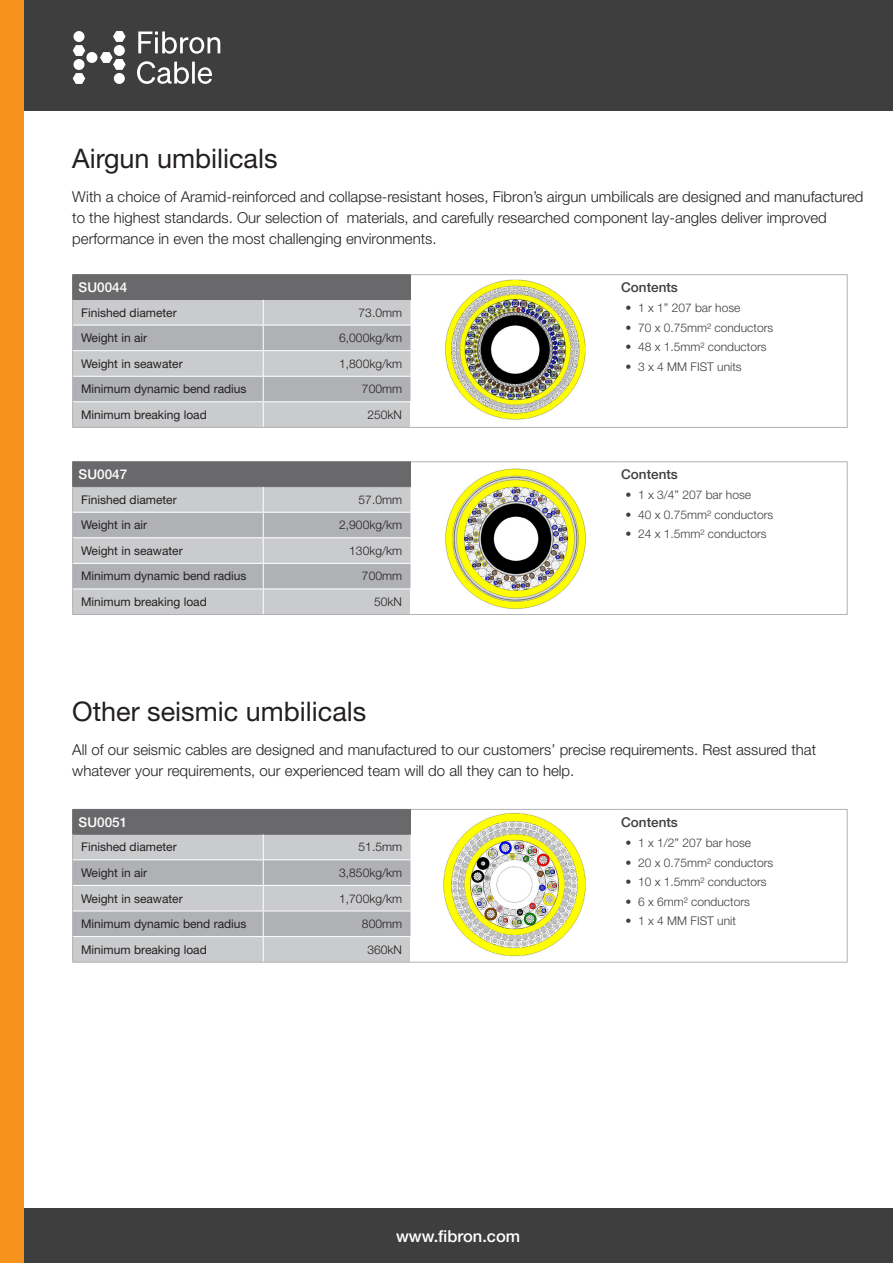
<style>
.page{position:relative;width:893px;height:1263px;background:#fff}
.page>*{position:absolute;margin:0;border:0;box-sizing:border-box;transform-origin:0 0}
.t1{font:27px "Helvetica Neue LT Pro";color:#231f20}
.t2{font:500 16.5px "Helvetica Neue LT Pro";color:#fff}
.t3{font:300 15px/21px "Helvetica Neue LT Pro";color:#231f20}
.Body_Copy{font:500 13.5px "Helvetica Neue LT Pro";color:#3e3e3f}
.Body_Copy-2{font:500 13.5px "Helvetica Neue LT Pro";color:#fff}
.t4{font:12px "Helvetica Neue LT Pro";color:#231f20}
.Body_Copy-3{font:300 12px "Helvetica Neue LT Pro";color:#3e3e3f}
.t5{font:300 12px "Helvetica Neue LT Pro";color:#231f20}
</style>
<div class="page">
<div style="left:12px;top:0;width:881px;height:111px;background:#3e3e3f"></div>
<div style="left:23px;top:1209px;width:870px;height:54px;background:#3e3e3f"></div>
<div style="left:0;top:0;width:23px;height:1263px;background:#f7931d"></div>
<svg style="left:411px;top:275px;width:436px;height:152px"></svg>
<hr style="left:411px;top:274px;width:210px;height:1px;background:#b0b1b5">
<hr style="left:621px;top:274px;width:227px;height:1px;background:#b0b1b5">
<hr style="left:621px;top:299px;width:226px;height:1px;background:#fff">
<hr style="left:72px;top:274px;width:191px;height:1px;background:#69696c">
<hr style="left:263px;top:274px;width:148px;height:1px;background:#69696c">
<svg style="left:847px;top:275px;width:1px;height:152px"></svg>
<hr style="left:410px;top:427px;width:211px;height:1px;background:#b0b1b5">
<hr style="left:621px;top:427px;width:227px;height:1px;background:#b0b1b5">
<svg style="left:72px;top:275px;width:339px;height:152px;background:#b3b3b6"></svg>
<hr style="left:72px;top:427px;width:191px;height:1px;background:#b0b1b5">
<hr style="left:263px;top:427px;width:147px;height:1px;background:#b0b1b5">
<svg style="left:411px;top:810px;width:436px;height:152px"></svg>
<hr style="left:411px;top:809px;width:210px;height:1px;background:#b0b1b5">
<hr style="left:621px;top:809px;width:227px;height:1px;background:#b0b1b5">
<hr style="left:621px;top:834px;width:226px;height:1px;background:#fff">
<svg style="left:847px;top:810px;width:1px;height:152px"></svg>
<hr style="left:410px;top:962px;width:211px;height:1px;background:#b0b1b5">
<hr style="left:621px;top:962px;width:227px;height:1px;background:#b0b1b5">
<svg style="left:72px;top:809px;width:339px;height:153px;background:#b2b3b6"></svg>
<hr style="left:72px;top:962px;width:191px;height:1px;background:#b0b1b5">
<hr style="left:263px;top:962px;width:147px;height:1px;background:#b0b1b5">
<svg style="left:411px;top:462px;width:436px;height:152px"></svg>
<hr style="left:411px;top:461px;width:210px;height:1px;background:#b0b1b5">
<hr style="left:621px;top:461px;width:227px;height:1px;background:#b0b1b5">
<hr style="left:621px;top:486px;width:226px;height:1px;background:#fff">
<hr style="left:72px;top:461px;width:191px;height:1px;background:#69696c">
<hr style="left:263px;top:461px;width:148px;height:1px;background:#69696c">
<svg style="left:847px;top:462px;width:1px;height:152px"></svg>
<hr style="left:410px;top:614px;width:211px;height:1px;background:#b0b1b5">
<hr style="left:621px;top:614px;width:227px;height:1px;background:#b0b1b5">
<svg style="left:72px;top:462px;width:339px;height:152px;background:#b3b3b6"></svg>
<hr style="left:72px;top:614px;width:191px;height:1px;background:#b0b1b5">
<hr style="left:263px;top:614px;width:147px;height:1px;background:#b0b1b5">
<img style="left:443px;top:276px;width:145px;height:145px">
<img style="left:443px;top:467px;width:145px;height:144px">
<img style="left:441px;top:813px;width:147px;height:145px">
<svg style="left:73px;top:73px;width:12px;height:11px"></svg>
<div style="left:73px;top:59px;width:11px;height:11px;background:#fff;border-radius:50%"></div>
<svg style="left:73px;top:45px;width:12px;height:11px"></svg>
<div style="left:73px;top:31px;width:11px;height:11px;background:#fff;border-radius:50%"></div>
<div style="left:86px;top:52px;width:11px;height:11px;background:#fff;border-radius:50%"></div>
<svg style="left:113px;top:31px;width:13px;height:11px"></svg>
<div style="left:114px;top:45px;width:11px;height:11px;background:#fff;border-radius:50%"></div>
<svg style="left:100px;top:52px;width:26px;height:18px"></svg>
<div style="left:114px;top:73px;width:11px;height:11px;background:#fff;border-radius:50%"></div>
<svg style="left:137px;top:61px;width:75px;height:23px"></svg>
<svg style="left:138px;top:31px;width:82px;height:23px"></svg>
<p class="t1" style="left:72px;top:142px;width:207px">Airgun umbilicals</p>
<p class="t3" style="left:72px;top:186px;width:793px">With a choice of Aramid-reinforced and collapse-resistant hoses, Fibron’s airgun umbilicals are designed and manufactured to the highest standards. Our selection of materials, and carefully researched component lay-angles deliver improved performance in even the most challenging environments.</p>
<p class="Body_Copy-2" style="left:79px;top:279px;width:50px">SU0044</p>
<p class="Body_Copy" style="left:621px;top:279px;width:58px">Contents</p>
<p class="t4" style="left:81px;top:305px;width:97px">Finished diameter</p>
<p class="t5" style="left:359px;top:305px;width:45px">73.0mm</p>
<p class="Body_Copy-3" style="left:625px;top:301px;width:116px">• 1 x 1” 207 bar hose</p>
<p class="Body_Copy-3" style="left:625px;top:320px;width:149px">• 70 x 0.75mm² conductors</p>
<p class="Body_Copy-3" style="left:625px;top:340px;width:143px">• 48 x 1.5mm² conductors</p>
<p class="Body_Copy-3" style="left:625px;top:359px;width:118px">• 3 x 4 MM FIST units</p>
<p class="t4" style="left:81px;top:330px;width:67px">Weight in air</p>
<p class="t5" style="left:339px;top:331px;width:64px">6,000kg/km</p>
<p class="t4" style="left:81px;top:356px;width:103px">Weight in seawater</p>
<p class="t5" style="left:339px;top:356px;width:64px">1,800kg/km</p>
<p class="t4" style="left:81px;top:382px;width:167px">Minimum dynamic bend radius</p>
<p class="t5" style="left:362px;top:382px;width:42px">700mm</p>
<p class="t4" style="left:81px;top:407px;width:127px">Minimum breaking load</p>
<p class="t5" style="left:368px;top:407px;width:36px">250kN</p>
<p class="Body_Copy-2" style="left:79px;top:466px;width:50px">SU0047</p>
<p class="Body_Copy" style="left:621px;top:466px;width:58px">Contents</p>
<p class="t4" style="left:81px;top:492px;width:97px">Finished diameter</p>
<p class="t5" style="left:359px;top:492px;width:45px">57.0mm</p>
<p class="Body_Copy-3" style="left:625px;top:488px;width:127px">• 1 x 3/4” 207 bar hose</p>
<p class="Body_Copy-3" style="left:625px;top:507px;width:149px">• 40 x 0.75mm² conductors</p>
<p class="Body_Copy-3" style="left:625px;top:527px;width:143px">• 24 x 1.5mm² conductors</p>
<p class="t4" style="left:81px;top:518px;width:67px">Weight in air</p>
<p class="t5" style="left:339px;top:518px;width:64px">2,900kg/km</p>
<p class="t4" style="left:81px;top:543px;width:103px">Weight in seawater</p>
<p class="t5" style="left:349px;top:543px;width:54px">130kg/km</p>
<p class="t4" style="left:81px;top:569px;width:167px">Minimum dynamic bend radius</p>
<p class="t5" style="left:362px;top:569px;width:42px">700mm</p>
<p class="t4" style="left:81px;top:594px;width:127px">Minimum breaking load</p>
<p class="t5" style="left:374px;top:594px;width:29px">50kN</p>
<p class="t1" style="left:72px;top:695px;width:296px">Other seismic umbilicals</p>
<p class="t3" style="left:72px;top:738px;width:745px">All of our seismic cables are designed and manufactured to our customers’ precise requirements. Rest assured that whatever your requirements, our experienced team will do all they can to help.</p>
<p class="Body_Copy-2" style="left:79px;top:814px;width:50px">SU0051</p>
<p class="Body_Copy" style="left:621px;top:814px;width:58px">Contents</p>
<p class="t4" style="left:81px;top:840px;width:97px">Finished diameter</p>
<p class="t5" style="left:359px;top:840px;width:45px">51.5mm</p>
<p class="Body_Copy-3" style="left:625px;top:835px;width:127px">• 1 x 1/2” 207 bar hose</p>
<p class="Body_Copy-3" style="left:625px;top:855px;width:149px">• 20 x 0.75mm² conductors</p>
<p class="Body_Copy-3" style="left:625px;top:874px;width:143px">• 10 x 1.5mm² conductors</p>
<p class="Body_Copy-3" style="left:625px;top:894px;width:126px">• 6 x 6mm² conductors</p>
<p class="Body_Copy-3" style="left:625px;top:913px;width:112px">• 1 x 4 MM FIST unit</p>
<p class="t4" style="left:81px;top:865px;width:67px">Weight in air</p>
<p class="t5" style="left:339px;top:865px;width:64px">3,850kg/km</p>
<p class="t4" style="left:81px;top:891px;width:103px">Weight in seawater</p>
<p class="t5" style="left:339px;top:891px;width:64px">1,700kg/km</p>
<p class="t4" style="left:81px;top:916px;width:167px">Minimum dynamic bend radius</p>
<p class="t5" style="left:362px;top:916px;width:42px">800mm</p>
<p class="t4" style="left:81px;top:942px;width:127px">Minimum breaking load</p>
<p class="t5" style="left:368px;top:942px;width:36px">360kN</p>
<p class="t2" style="left:396px;top:1226px;width:126px">www.fibron.com</p>
</div>
